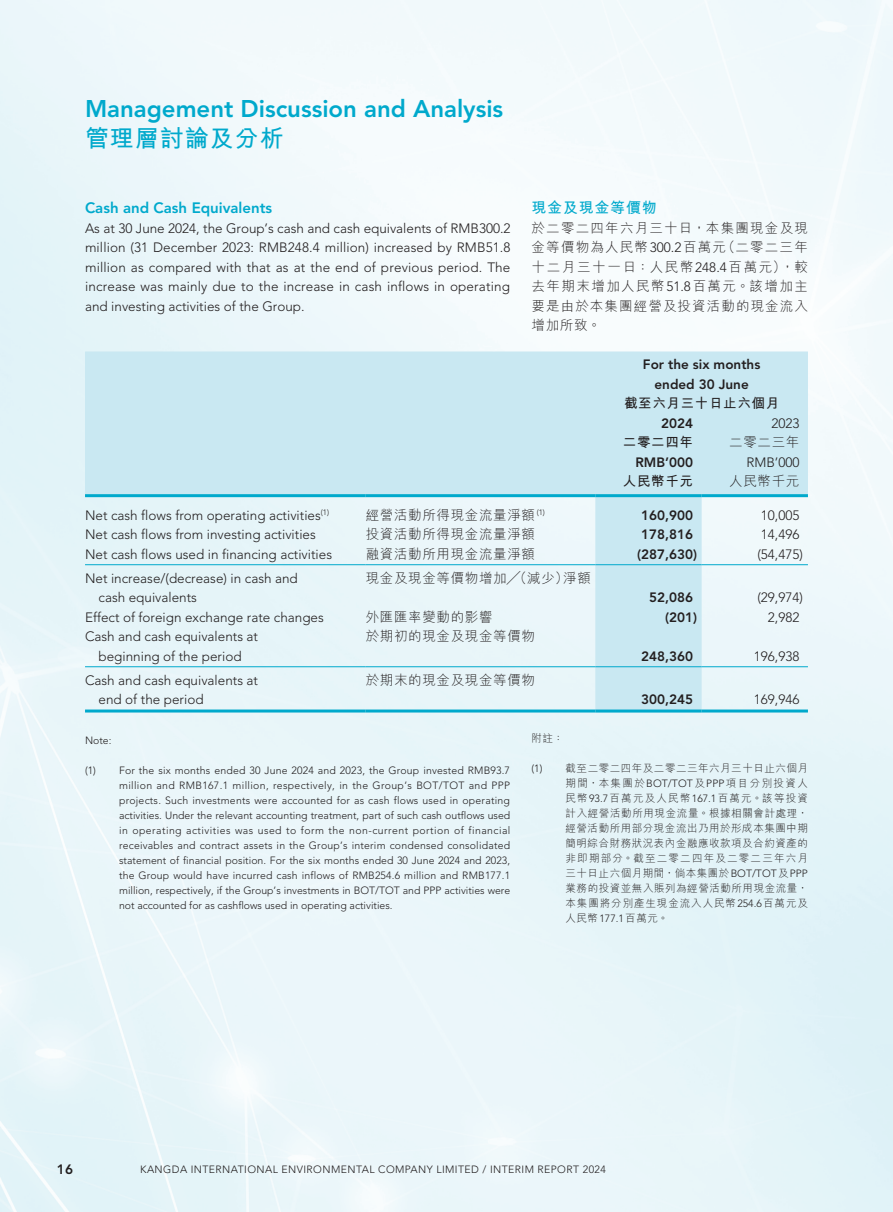
<style>
.page{position:relative;width:893px;height:1212px;background:#fff}
.page>*{position:absolute;margin:0;border:0;box-sizing:border-box;transform-origin:0 0}
.t1{font:800 24px "Avenir LT Std";color:#00a9cc}
.t2{font:700 24px "M Hei HK";letter-spacing:.04em;color:#00a9cc}
._02_H2{font:800 15px "Avenir LT Std";color:#00a9cc}
._02_H2-2{font:700 15px "M Hei HK";letter-spacing:.05em;color:#00a9cc}
._50_Table_txt{font:300 13.5px/19.5px "Avenir LT Std";color:#231f20}
._00_txt{font:300 13.5px/19.5px "Avenir LT Std";color:#231f20;text-align:justify}
._00_txt-2{font:300 13.5px/19.5px "M Hei HK";letter-spacing:.08em;color:#231f20;text-align:justify}
._50_Table_txt-2{font:300 13.5px "M Hei HK";letter-spacing:.05em;color:#231f20}
._50_Table_txt-3{font:800 13.5px "Avenir LT Std";color:#231f20}
._50_Table_txt-4{font:700 13.5px "M Hei HK";letter-spacing:.05em;color:#231f20}
._06_Notes{font:300 10.5px/15px "Avenir LT Std";letter-spacing:.04em;color:#231f20;text-align:justify}
._06_Notes-2{font:300 10.5px/15px "M Hei HK";letter-spacing:.055em;color:#231f20;text-align:justify}
.s1{font-family:"Avenir LT Std"}
</style>
<div class="page">
<img style="left:0;top:0;width:893px;height:1212px">
<svg style="left:85px;top:351px;width:723px;height:358px;background:#d8eef5"></svg>
<hr style="left:85px;top:494px;width:281px;height:3px;background:#00a9cc">
<hr style="left:366px;top:494px;width:229px;height:3px;background:#00a9cc">
<hr style="left:595px;top:494px;width:107px;height:3px;background:#00a9cc">
<hr style="left:702px;top:494px;width:106px;height:3px;background:#00a9cc">
<hr style="left:85px;top:564px;width:281px;height:1px;background:#00a9cc">
<hr style="left:366px;top:564px;width:229px;height:1px;background:#00a9cc">
<hr style="left:595px;top:564px;width:107px;height:1px;background:#00a9cc">
<hr style="left:702px;top:564px;width:106px;height:1px;background:#00a9cc">
<hr style="left:85px;top:666px;width:281px;height:1px;background:#00a9cc">
<hr style="left:366px;top:666px;width:229px;height:1px;background:#00a9cc">
<hr style="left:595px;top:666px;width:107px;height:1px;background:#00a9cc">
<hr style="left:702px;top:666px;width:106px;height:1px;background:#00a9cc">
<hr style="left:85px;top:709px;width:281px;height:3px;background:#00a9cc">
<hr style="left:366px;top:709px;width:229px;height:3px;background:#00a9cc">
<hr style="left:595px;top:709px;width:107px;height:3px;background:#00a9cc">
<hr style="left:702px;top:709px;width:106px;height:3px;background:#00a9cc">
<h1 class="t1" style="left:85px;top:94px;width:420px">Management Discussion and Analysis</h1>
<h1 class="t2" style="left:85px;top:120px;width:200px">管理層討論及分析</h1>
<p class="_02_H2" style="left:85px;top:199px;width:189px">Cash and Cash Equivalents</p>
<p class="_00_txt" style="left:85px;top:218px;width:427px">As at 30 June 2024, the Group’s cash and cash equivalents of RMB300.2 million (31 December 2023: RMB248.4 million) increased by RMB51.8 million as compared with that as at the end of previous period. The increase was mainly due to the increase in cash inflows in operating and investing activities of the Group.</p>
<p class="_02_H2-2" style="left:531px;top:197px;width:127px">現金及現金等價物</p>
<p class="_00_txt-2" style="left:531px;top:218px;width:278px">於二零二四年六月三十日，本集團現金及現金等價物為人民幣<span class="s1">300.2</span>百萬元（二零二三年十二月三十一日：人民幣<span class="s1">248.4</span>百萬元），較去年期末增加人民幣<span class="s1">51.8</span>百萬元。該增加主要是由於本集團經營及投資活動的現金流入增加所致。</p>
<p class="_50_Table_txt-3" style="left:643px;top:357px;width:119px">For the six months</p>
<p class="_50_Table_txt-3" style="left:654px;top:376px;width:96px">ended 30 June</p>
<p class="_50_Table_txt-4" style="left:624px;top:393px;width:157px">截至六月三十日止六個月</p>
<p class="_50_Table_txt-3" style="left:661px;top:415px;width:33px">2024</p>
<p class="_50_Table_txt" style="left:771px;top:413px;width:30px">2023</p>
<p class="_50_Table_txt-4" style="left:623px;top:432px;width:72px">二零二四年</p>
<p class="_50_Table_txt-2" style="left:729px;top:435px;width:72px">二零二三年</p>
<p class="_50_Table_txt-3" style="left:635px;top:454px;width:59px">RMB’000</p>
<p class="_50_Table_txt" style="left:746px;top:452px;width:55px">RMB’000</p>
<p class="_50_Table_txt-4" style="left:623px;top:471px;width:72px">人民幣千元</p>
<p class="_50_Table_txt-2" style="left:729px;top:474px;width:72px">人民幣千元</p>
<p class="_50_Table_txt" style="left:85px;top:505px;width:246px">Net cash flows from operating activities<sup>(1)</sup></p>
<p class="_50_Table_txt-2" style="left:366px;top:508px;width:181px">經營活動所得現金流量淨額 <sup>(1)</sup></p>
<p class="_50_Table_txt-3" style="left:641px;top:507px;width:53px">160,900</p>
<p class="_50_Table_txt" style="left:761px;top:505px;width:40px">10,005</p>
<p class="_50_Table_txt" style="left:85px;top:525px;width:232px">Net cash flows from investing activities</p>
<p class="_50_Table_txt-2" style="left:366px;top:527px;width:171px">投資活動所得現金流量淨額</p>
<p class="_50_Table_txt-3" style="left:641px;top:527px;width:53px">178,816</p>
<p class="_50_Table_txt" style="left:761px;top:525px;width:40px">14,496</p>
<p class="_50_Table_txt" style="left:85px;top:544px;width:249px">Net cash flows used in financing activities</p>
<p class="_50_Table_txt-2" style="left:366px;top:547px;width:171px">融資活動所用現金流量淨額</p>
<p class="_50_Table_txt-3" style="left:637px;top:546px;width:61px">(287,630)</p>
<p class="_50_Table_txt" style="left:757px;top:544px;width:47px">(54,475)</p>
<p class="_50_Table_txt" style="left:99px;top:568px;width:201px;text-indent:-14px">Net increase/(decrease) in cash and cash equivalents</p>
<p class="_50_Table_txt-2" style="left:366px;top:571px;width:227px">現金及現金等價物增加╱（減少）淨額</p>
<p class="_50_Table_txt-3" style="left:649px;top:590px;width:45px">52,086</p>
<p class="_50_Table_txt" style="left:757px;top:588px;width:47px">(29,974)</p>
<p class="_50_Table_txt" style="left:85px;top:607px;width:240px">Effect of foreign exchange rate changes</p>
<p class="_50_Table_txt-2" style="left:366px;top:610px;width:128px">外匯匯率變動的影響</p>
<p class="_50_Table_txt-3" style="left:665px;top:609px;width:33px">(201)</p>
<p class="_50_Table_txt" style="left:768px;top:607px;width:33px">2,982</p>
<p class="_50_Table_txt" style="left:85px;top:627px;width:175px;text-align:center">Cash and cash equivalents at beginning of the period</p>
<p class="_50_Table_txt-2" style="left:366px;top:629px;width:171px">於期初的現金及現金等價物</p>
<p class="_50_Table_txt-3" style="left:641px;top:648px;width:53px">248,360</p>
<p class="_50_Table_txt" style="left:754px;top:646px;width:47px">196,938</p>
<p class="_50_Table_txt" style="left:99px;top:670px;width:161px;text-indent:-14px">Cash and cash equivalents at end of the period</p>
<p class="_50_Table_txt-2" style="left:366px;top:673px;width:171px">於期末的現金及現金等價物</p>
<p class="_50_Table_txt-3" style="left:641px;top:692px;width:53px">300,245</p>
<p class="_50_Table_txt" style="left:754px;top:690px;width:47px">169,946</p>
<p class="_06_Notes" style="left:85px;top:732px;width:28px">Note:</p>
<p class="_06_Notes" style="left:119px;top:762px;width:393px;text-indent:-34px">(1) For the six months ended 30 June 2024 and 2023, the Group invested RMB93.7 million and RMB167.1 million, respectively, in the Group’s BOT/TOT and PPP projects. Such investments were accounted for as cash flows used in operating activities. Under the relevant accounting treatment, part of such cash outflows used in operating activities was used to form the non-current portion of financial receivables and contract assets in the Group’s interim condensed consolidated statement of financial position. For the six months ended 30 June 2024 and 2023, the Group would have incurred cash inflows of RMB254.6 million and RMB177.1 million, respectively, if the Group’s investments in BOT/TOT and PPP activities were not accounted for as cashflows used in operating activities.</p>
<p class="_06_Notes-2" style="left:531px;top:730px;width:34px">附註：</p>
<p class="_06_Notes-2" style="left:565px;top:760px;width:244px;text-indent:-34px"><span class="s1">(1)</span> 截至二零二四年及二零二三年六月三十日止六個月期間，本集團於<span class="s1">BOT/TOT</span>及<span class="s1">PPP</span>項目分別投資人民幣<span class="s1">93.7</span>百萬元及人民幣<span class="s1">167.1</span>百萬元。該等投資計入經營活動所用現金流量。根據相關會計處理，經營活動所用部分現金流出乃用於形成本集團中期簡明綜合財務狀況表內金融應收款項及合約資產的非即期部分。截至二零二四年及二零二三年六月三十日止六個月期間，倘本集團於<span class="s1">BOT/TOT</span>及<span class="s1">PPP</span>業務的投資並無入賬列為經營活動所用現金流量，本集團將分別產生現金流入人民幣<span class="s1">254.6</span>百萬元及人民幣<span class="s1">177.1</span>百萬元。</p>
<p class="_50_Table_txt-3" style="left:57px;top:1161px;width:18px">16</p>
<p class="_06_Notes" style="left:140px;top:1162px;width:467px">KANGDA INTERNATIONAL ENVIRONMENTAL COMPANY LIMITED / INTERIM REPORT 2024</p>
</div>
